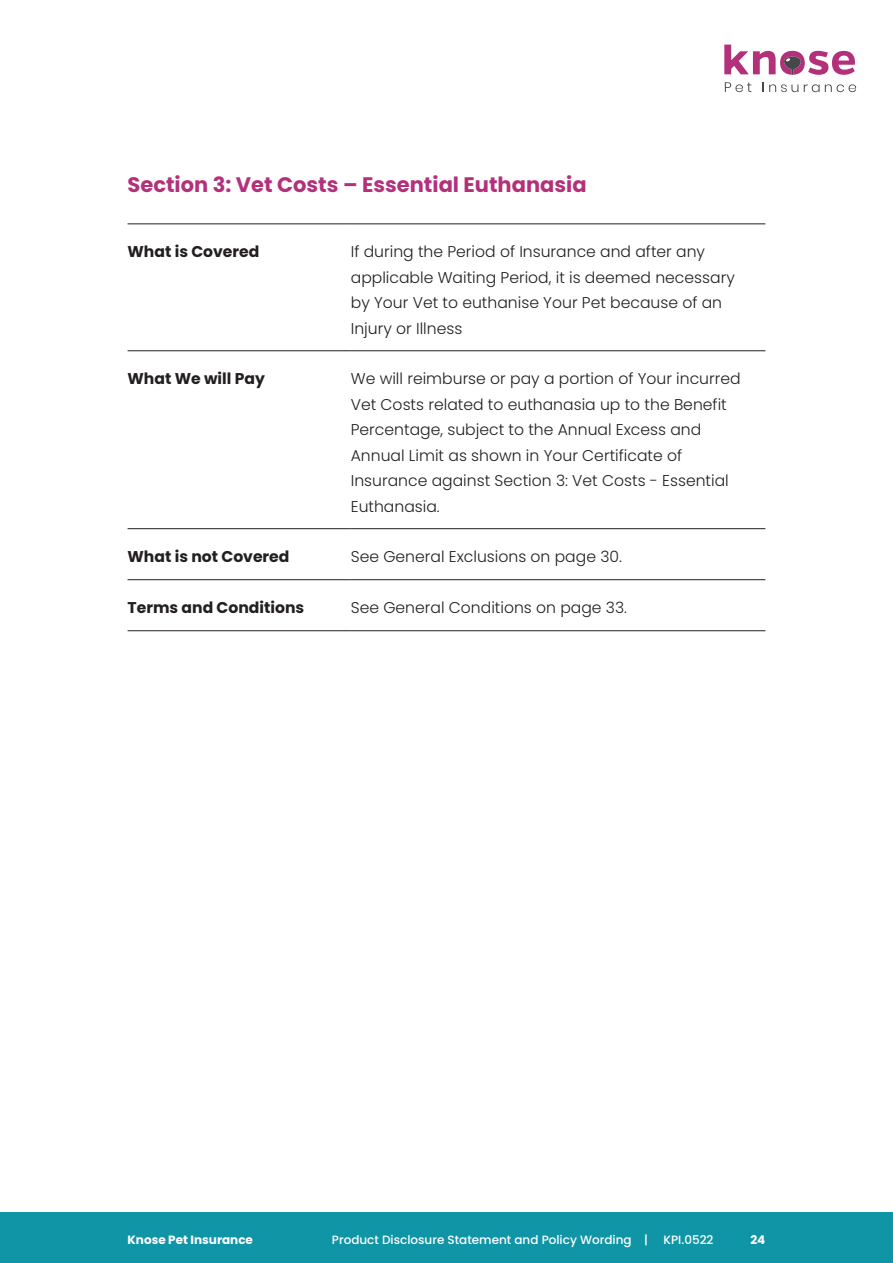
<style>
.page{position:relative;width:893px;height:1263px;background:#fff}
.page>*{position:absolute;margin:0;border:0;box-sizing:border-box;transform-origin:0 0}
.Header_4{font:700 21px "Poppins";color:#b3307b}
.Subheading{font:300 15.6px/25.5px "Poppins";color:#231f20}
.Body_Main{font:300 15.6px/25.5px "Poppins";color:#231f20}
.Subheading-2{font:700 15.6px "Poppins";color:#231f20}
.t1{font:500 12px "Poppins";color:#fff}
.t2{font:700 12px "Poppins";color:#fff}
</style>
<div class="page">
<div style="left:0;top:1212px;width:893px;height:51px;background:#1095a6"></div>
<svg style="left:724px;top:45px;width:131px;height:30px"></svg>
<svg style="left:725px;top:82px;width:26px;height:10px"></svg>
<svg style="left:763px;top:82px;width:35px;height:10px"></svg>
<svg style="left:804px;top:84px;width:15px;height:8px"></svg>
<svg style="left:825px;top:84px;width:31px;height:8px"></svg>
<hr style="left:128px;top:224px;width:223px;height:1px;background:#231f20">
<hr style="left:351px;top:224px;width:414px;height:1px;background:#231f20">
<hr style="left:128px;top:350px;width:223px;height:1px;background:#231f20">
<hr style="left:351px;top:350px;width:414px;height:1px;background:#231f20">
<hr style="left:128px;top:528px;width:223px;height:1px;background:#231f20">
<hr style="left:351px;top:528px;width:414px;height:1px;background:#231f20">
<hr style="left:128px;top:579px;width:223px;height:1px;background:#231f20">
<hr style="left:351px;top:579px;width:414px;height:1px;background:#231f20">
<hr style="left:128px;top:630px;width:223px;height:1px;background:#231f20">
<hr style="left:351px;top:630px;width:414px;height:1px;background:#231f20">
<p class="Header_4" style="left:128px;top:173px;width:461px">Section 3: Vet Costs – Essential Euthanasia</p>
<p class="Subheading-2" style="left:128px;top:243px;width:133px">What is Covered</p>
<p class="Body_Main" style="left:351px;top:239px;width:385px">If during the Period of Insurance and after any applicable Waiting Period, it is deemed necessary by Your Vet to euthanise Your Pet because of an Injury or Illness</p>
<p class="Subheading-2" style="left:128px;top:370px;width:139px">What We will Pay</p>
<p class="Subheading" style="left:351px;top:366px;width:391px">We will reimburse or pay a portion of Your incurred Vet Costs related to euthanasia up to the Benefit Percentage, subject to the Annual Excess and Annual Limit as shown in Your Certificate of Insurance against Section 3: Vet Costs - Essential Euthanasia.</p>
<p class="Subheading-2" style="left:128px;top:547px;width:163px">What is not Covered</p>
<p class="Body_Main" style="left:351px;top:544px;width:273px">See General Exclusions on page 30.</p>
<p class="Subheading-2" style="left:128px;top:599px;width:178px">Terms and Conditions</p>
<p class="Body_Main" style="left:351px;top:595px;width:278px">See General Conditions on page 33.</p>
<p class="t2" style="left:128px;top:1232px;width:127px">Knose Pet Insurance</p>
<p class="t1" style="left:332px;top:1232px;width:317px">Product Disclosure Statement and Policy Wording |</p>
<p class="t1" style="left:664px;top:1232px;width:52px">KPI.0522</p>
<p class="t2" style="left:750px;top:1232px;width:16px">24</p>
</div>
